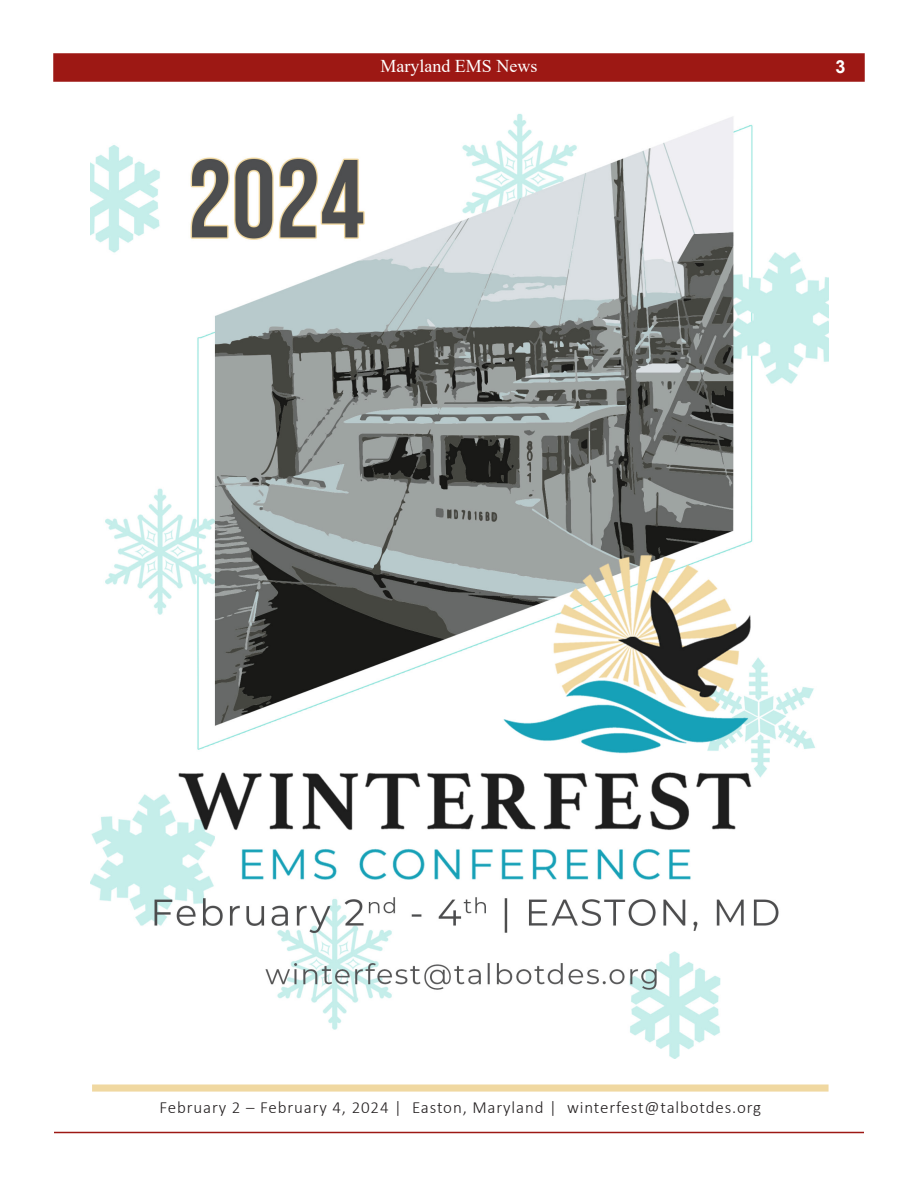
<style>
.page{position:relative;width:918px;height:1188px;background:#fff}
.page>*{position:absolute;margin:0;border:0;box-sizing:border-box;transform-origin:0 0}
.t1{font:18px "Times New Roman";color:#fff}
.t2{font:700 18px "Arial";color:#fff}
.t3{font:300 16.95px "Calibri";letter-spacing:.05em;color:#231f20}
</style>
<div class="page">
<div style="left:53px;top:53px;width:812px;height:29px;background:#9d1814;border:2px solid #9d1814"></div>
<hr style="left:54px;top:1132px;width:810px;height:1px;background:#9d1814">
<div style="left:92px;top:1084px;width:737px;height:8px;background:#f0d8a1"></div>
<img style="left:90px;top:114px;width:739px;height:945px">
<p class="t1" style="left:381px;top:54px;width:158px">Maryland EMS News</p>
<p class="t2" style="left:836px;top:54px;width:12px">3</p>
<p class="t3" style="left:159px;top:1097px;width:603px">February 2 – February 4, 2024 | Easton, Maryland | winterfest@talbotdes.org</p>
</div>
